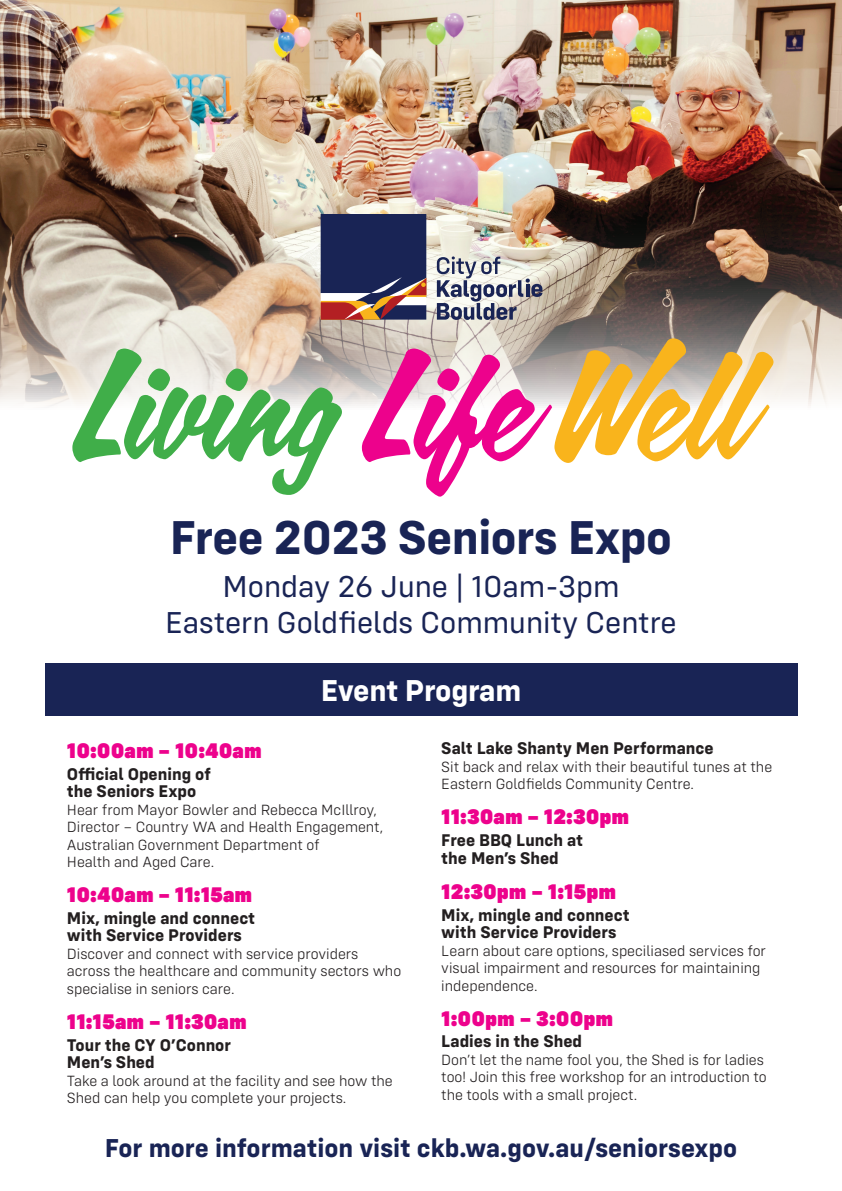
<style>
.page{position:relative;width:842px;height:1191px;background:#fff}
.page>*{position:absolute;margin:0;border:0;box-sizing:border-box;transform-origin:0 0}
.t1{font:142.7px "Calgary Script OT";color:#40ae49}
.t2{font:700 49.1px "Config";letter-spacing:-.01em;color:#192455}
.t3{font:31.2px/35.7px "Config";color:#192455;text-align:center}
.t4{font:700 31.2px "Config";letter-spacing:-.015em;color:#fff}
.t5{font:700 26.8px "Config";color:#192455}
.t6{font:900 21.9px "Config";color:#ed028c}
.t7{font:700 17.5px/17.5px "Config";color:#231f20}
.t8{font:300 15.3px/17.5px "Config";color:#231f20}
.s1{color:#ed028c}
.s2{color:#f9b41c}
</style>
<div class="page">
<img style="left:0;top:0;width:842px;height:406px">
<div style="left:45px;top:663px;width:752px;height:52px;background:#192455"></div>
<svg style="left:437px;top:256px;width:105px;height:64px"></svg>
<svg style="left:321px;top:214px;width:105px;height:105px;background:#413a5a"></svg>
<h1 class="t1" style="left:73px;top:313px;width:675px">Living <span class="s1">Life</span> <span class="s2">Well</span></h1>
<h2 class="t2" style="left:170px;top:507px;width:504px">Free 2023 Seniors Expo</h2>
<h3 class="t3" style="left:165px;top:569px;width:513px">Monday 26 June | 10am-3pm<br>Eastern Goldfields Community Centre</h3>
<h3 class="t4" style="left:321px;top:672px;width:202px">Event Program</h3>
<h3 class="t6" style="left:67px;top:736px;width:196px">10:00am – 10:40am</h3>
<p class="t7" style="left:67px;top:764px;width:146px">Official Opening of the Seniors Expo</p>
<p class="t8" style="left:67px;top:800px;width:318px">Hear from Mayor Bowler and Rebecca McIllroy, Director – Country WA and Health Engagement, Australian Government Department of<br>Health and Aged Care.</p>
<h3 class="t6" style="left:67px;top:881px;width:187px">10:40am – 11:15am</h3>
<p class="t7" style="left:67px;top:909px;width:190px">Mix, mingle and connect with Service Providers</p>
<p class="t8" style="left:67px;top:945px;width:336px">Discover and connect with service providers across the healthcare and community sectors who specialise in seniors care.</p>
<h3 class="t6" style="left:67px;top:1007px;width:181px">11:15am – 11:30am</h3>
<p class="t7" style="left:67px;top:1035px;width:166px">Tour the CY O’Connor<br>Men’s Shed</p>
<p class="t8" style="left:67px;top:1071px;width:327px">Take a look around at the facility and see how the<br>Shed can help you complete your projects.</p>
<p class="t7" style="left:441px;top:739px;width:274px">Salt Lake Shanty Men Performance</p>
<p class="t8" style="left:441px;top:758px;width:332px">Sit back and relax with their beautiful tunes at the<br>Eastern Goldfields Community Centre.</p>
<h3 class="t6" style="left:441px;top:803px;width:189px">11:30am – 12:30pm</h3>
<p class="t7" style="left:441px;top:831px;width:143px">Free BBQ Lunch at the Men’s Shed</p>
<h3 class="t6" style="left:441px;top:877px;width:176px">12:30pm – 1:15pm</h3>
<p class="t7" style="left:441px;top:905px;width:190px">Mix, mingle and connect with Service Providers</p>
<p class="t8" style="left:441px;top:941px;width:326px">Learn about care options, speciliased services for visual impairment and resources for maintaining independence.</p>
<h3 class="t6" style="left:441px;top:1004px;width:173px">1:00pm – 3:00pm</h3>
<p class="t7" style="left:441px;top:1032px;width:142px">Ladies in the Shed</p>
<p class="t8" style="left:441px;top:1051px;width:327px">Don’t let the name fool you, the Shed is for ladies too! Join this free workshop for an introduction to the tools with a small project.</p>
<h3 class="t5" style="left:105px;top:1132px;width:634px">For more information visit ckb.wa.gov.au/seniorsexpo</h3>
</div>
